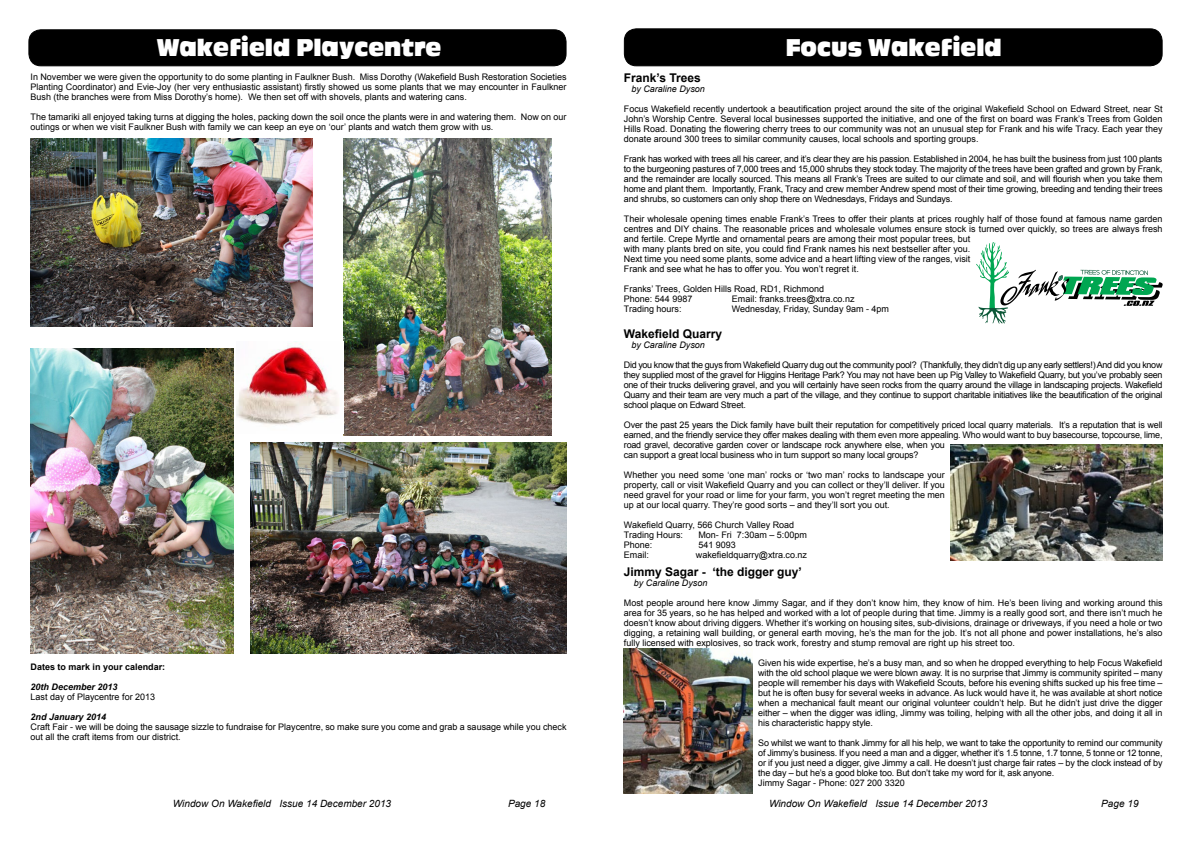
<style>
.page{position:relative;width:1191px;height:842px;background:#fff}
.page>*{position:absolute;margin:0;border:0;box-sizing:border-box;transform-origin:0 0}
.t1{font:24px "Ackbar";color:#fff}
.t2{font:700 12px "Arial";color:#000}
.t3{font:italic 10px "Arial";color:#000}
.t4{font:9px/10px "Arial";color:#000;text-align:justify}
.t5{font:9px/10px "Arial";letter-spacing:-.02em;color:#000}
.t6{font:italic 9px "Arial";color:#000}
.t7{font:italic 700 9px "Arial";color:#000}
.t8{font:700 9px "Arial";color:#000}
</style>
<div class="page">
<div style="left:29px;top:30px;width:537px;height:36px;background:#000;border-radius:12px"></div>
<div style="left:28px;top:29px;width:538px;height:37px;border:1px solid #000;border-radius:12px"></div>
<div style="left:624px;top:29px;width:538px;height:37px;background:#000;border-radius:12px"></div>
<div style="left:624px;top:28px;width:538px;height:38px;border:1px solid #000;border-radius:12px"></div>
<img style="left:31px;top:139px;width:281px;height:187px">
<img style="left:343px;top:139px;width:208px;height:297px">
<img style="left:31px;top:348px;width:202px;height:305px">
<img style="left:251px;top:443px;width:315px;height:210px">
<svg style="left:976px;top:242px;width:186px;height:82px"></svg>
<img style="left:624px;top:649px;width:128px;height:145px">
<img style="left:950px;top:444px;width:212px;height:116px">
<img style="left:236px;top:343px;width:103px;height:82px">
<p class="t1" style="left:157px;top:36px;width:286px">Wakefield Playcentre</p>
<p class="t1" style="left:785px;top:36px;width:218px">Focus Wakefield</p>
<p class="t4" style="left:31px;top:72px;width:537px">In November we were given the opportunity to do some planting in Faulkner Bush. Miss Dorothy (Wakefield Bush Restoration Societies Planting Coordinator) and Evie-Joy (her very enthusiastic assistant) firstly showed us some plants that we may encounter in Faulkner Bush (the branches were from Miss Dorothy’s home). We then set off with shovels, plants and watering cans.</p>
<p class="t4" style="left:31px;top:112px;width:537px">The tamariki all enjoyed taking turns at digging the holes, packing down the soil once the plants were in and watering them. Now on our outings or when we visit Faulkner Bush with family we can keep an eye on ‘our’ plants and watch them grow with us.</p>
<p class="t8" style="left:31px;top:661px;width:136px">Dates to mark in your calendar:</p>
<p class="t7" style="left:31px;top:681px;width:89px">20th December 2013</p>
<p class="t4" style="left:31px;top:692px;width:126px">Last day of Playcentre for 2013</p>
<p class="t7" style="left:31px;top:711px;width:77px">2nd January 2014</p>
<p class="t4" style="left:31px;top:722px;width:537px">Craft Fair - we will be doing the sausage sizzle to fundraise for Playcentre, so make sure you come and grab a sausage while you check out all the craft items from our district.</p>
<p class="t3" style="left:173px;top:797px;width:220px">Window On Wakefield Issue 14 December 2013</p>
<p class="t3" style="left:508px;top:797px;width:39px">Page 18</p>
<p class="t2" style="left:624px;top:70px;width:78px">Frank’s Trees</p>
<p class="t6" style="left:631px;top:83px;width:75px">by Caraline Dyson</p>
<p class="t4" style="left:624px;top:104px;width:540px">Focus Wakefield recently undertook a beautification project around the site of the original Wakefield School on Edward Street, near St John’s Worship Centre. Several local businesses supported the initiative, and one of the first on board was Frank’s Trees from Golden Hills Road. Donating the flowering cherry trees to our community was not an unusual step for Frank and his wife Tracy. Each year they donate around 300 trees to similar community causes, local schools and sporting groups.</p>
<p class="t4" style="left:624px;top:154px;width:540px">Frank has worked with trees all his career, and it’s clear they are his passion. Established in 2004, he has built the business from just 100 plants to the burgeoning pastures of 7,000 trees and 15,000 shrubs they stock today. The majority of the trees have been grafted and grown by Frank, and the remainder are locally sourced. This means all Frank’s Trees are suited to our climate and soil, and will flourish when you take them home and plant them. Importantly, Frank, Tracy and crew member Andrew spend most of their time growing, breeding and tending their trees and shrubs, so customers can only shop there on Wednesdays, Fridays and Sundays.</p>
<p class="t4" style="left:624px;top:214px;width:540px;text-align:left">Their wholesale opening times enable Frank’s Trees to offer their plants at prices roughly half of those found at famous name garden centres and DIY chains. The reasonable prices and wholesale volumes ensure stock is turned over quickly, so trees are always fresh and fertile. Crepe Myrtle and ornamental pears are among their most popular trees, but<br>with many plants bred on site, you could find Frank names his next bestseller after you.<br>Next time you need some plants, some advice and a heart lifting view of the ranges, visit<br>Frank and see what he has to offer you. You won’t regret it.</p>
<p class="t4" style="left:624px;top:284px;width:202px">Franks’ Trees, Golden Hills Road, RD1, Richmond</p>
<p class="t4" style="left:624px;top:294px;width:70px">Phone: 544 9987</p>
<p class="t4" style="left:732px;top:294px;width:124px">Email: franks.trees@xtra.co.nz</p>
<p class="t4" style="left:624px;top:304px;width:59px">Trading hours:</p>
<p class="t4" style="left:732px;top:304px;width:159px">Wednesday, Friday, Sunday 9am - 4pm</p>
<p class="t2" style="left:624px;top:325px;width:100px">Wakefield Quarry</p>
<p class="t6" style="left:631px;top:339px;width:75px">by Caraline Dyson</p>
<p class="t4" style="left:624px;top:359px;width:540px">Did you know that the guys from Wakefield Quarry dug out the community pool? (Thankfully, they didn’t dig up any early settlers!) And did you know they supplied most of the gravel for Higgins Heritage Park? You may not have been up Pig Valley to Wakefield Quarry, but you’ve probably seen one of their trucks delivering gravel, and you will certainly have seen rocks from the quarry around the village in landscaping projects. Wakefield Quarry and their team are very much a part of the village, and they continue to support charitable initiatives like the beautification of the original school plaque on Edward Street.</p>
<p class="t5" style="left:624px;top:419px;width:540px">Over the past 25 years the Dick family have built their reputation for competitively priced local quarry materials. It’s a reputation that is well earned, and the friendly service they offer makes dealing with them even more appealing. Who would want to buy basecourse, topcourse, lime, road gravel, decorative garden cover or landscape rock anywhere else, when you<br>can support a great local business who in turn support so many local groups?</p>
<p class="t4" style="left:624px;top:469px;width:323px">Whether you need some ‘one man’ rocks or ‘two man’ rocks to landscape your property, call or visit Wakefield Quarry and you can collect or they’ll deliver. If you need gravel for your road or lime for your farm, you won’t regret meeting the men up at our local quarry. They’re good sorts – and they’ll sort you out.</p>
<p class="t4" style="left:624px;top:519px;width:172px">Wakefield Quarry, 566 Church Valley Road</p>
<p class="t4" style="left:624px;top:529px;width:61px">Trading Hours:</p>
<p class="t4" style="left:698px;top:529px;width:110px">Mon- Fri 7:30am – 5:00pm</p>
<p class="t4" style="left:624px;top:539px;width:30px">Phone:</p>
<p class="t4" style="left:698px;top:539px;width:39px">541 9093</p>
<p class="t4" style="left:624px;top:549px;width:27px">Email:</p>
<p class="t4" style="left:696px;top:549px;width:113px">wakefieldquarry@xtra.co.nz</p>
<p class="t2" style="left:624px;top:564px;width:180px">Jimmy Sagar - ‘the digger guy’</p>
<p class="t6" style="left:634px;top:577px;width:75px">by Caraline Dyson</p>
<p class="t4" style="left:624px;top:598px;width:540px">Most people around here know Jimmy Sagar, and if they don’t know him, they know of him. He’s been living and working around this area for 35 years, so he has helped and worked with a lot of people during that time. Jimmy is a really good sort, and there isn’t much he doesn’t know about driving diggers. Whether it’s working on housing sites, sub-divisions, drainage or driveways, if you need a hole or two digging, a retaining wall building, or general earth moving, he’s the man for the job. It’s not all phone and power installations, he’s also fully licensed with explosives, so track work, forestry and stump removal are right up his street too.</p>
<p class="t4" style="left:758px;top:658px;width:406px">Given his wide expertise, he’s a busy man, and so when he dropped everything to help Focus Wakefield with the old school plaque we were blown away. It is no surprise that Jimmy is community spirited – many people will remember his days with Wakefield Scouts, before his evening shifts sucked up his free time – but he is often busy for several weeks in advance. As luck would have it, he was available at short notice when a mechanical fault meant our original volunteer couldn’t help. But he didn’t just drive the digger either – when the digger was idling, Jimmy was toiling, helping with all the other jobs, and doing it all in his characteristic happy style.</p>
<p class="t4" style="left:758px;top:738px;width:406px">So whilst we want to thank Jimmy for all his help, we want to take the opportunity to remind our community of Jimmy’s business. If you need a man and a digger, whether it’s 1.5 tonne, 1.7 tonne, 5 tonne or 12 tonne, or if you just need a digger, give Jimmy a call. He doesn’t just charge fair rates – by the clock instead of by the day – but he’s a good bloke too. But don’t take my word for it, ask anyone.</p>
<p class="t4" style="left:758px;top:778px;width:148px">Jimmy Sagar - Phone: 027 200 3320</p>
<p class="t3" style="left:769px;top:797px;width:220px">Window On Wakefield Issue 14 December 2013</p>
<p class="t3" style="left:1101px;top:797px;width:39px">Page 19</p>
</div>
